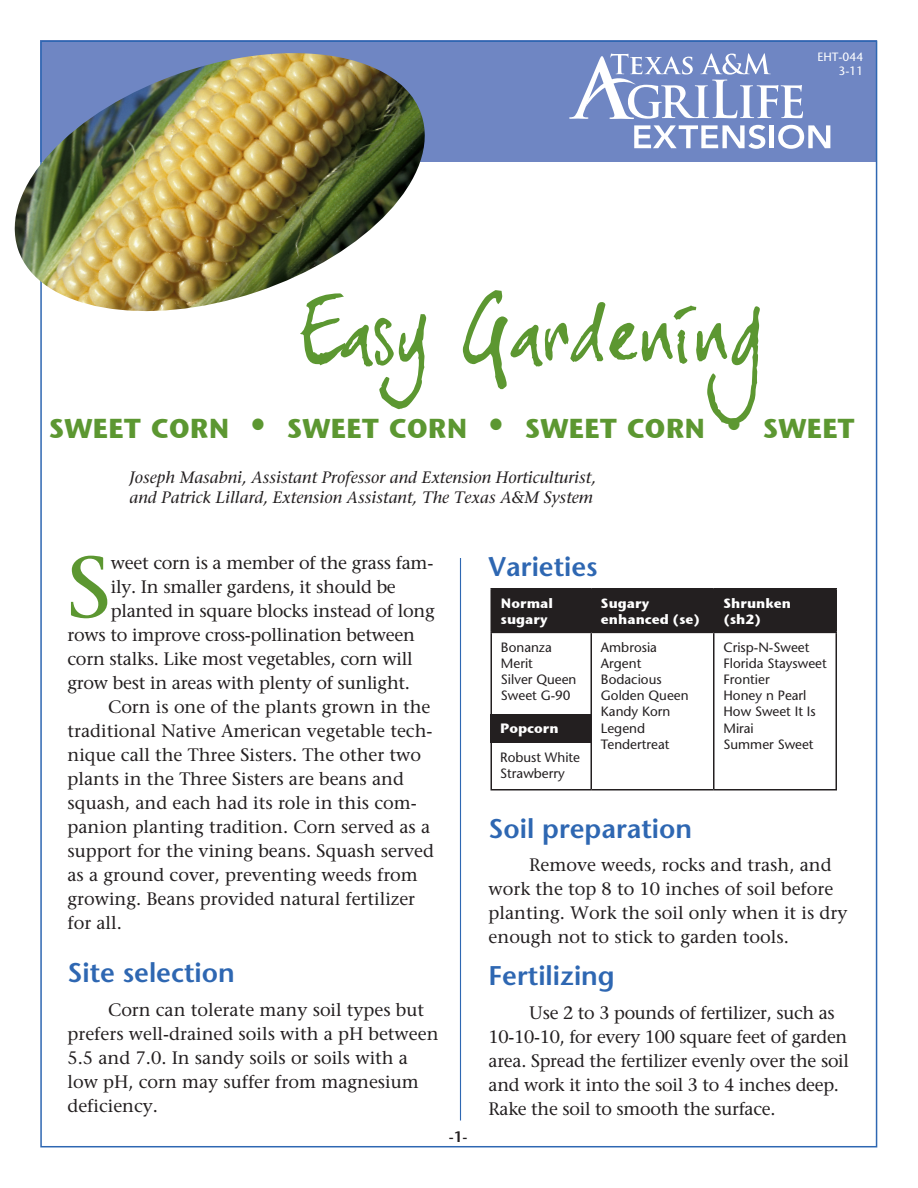
<style>
.page{position:relative;width:918px;height:1188px;background:#fff}
.page>*{position:absolute;margin:0;border:0;box-sizing:border-box;transform-origin:0 0}
.Paragraf_indent{font:86.55px "Stone Serif";color:#5c9731}
.t1{font:81.75px "joe Hand 3";color:#5c9731;scale:1.1 1}
.t2{font:700 27.3px "Stone Sans ITC";color:#5c9731}
.Subhed_paragraphs_sp{font:600 27px "Stone Sans";color:#2e67b2}
.Paragraf_indent-2{font:18px/24px "Stone Serif";color:#231f20}
.t3{font:italic 16.5px/19.8px "Stone Serif";color:#231f20}
.t4{font:600 15px "Stone Sans";color:#231f20}
.t5{font:13.5px "Stone Sans";color:#231f20}
.t6{font:700 13.5px/16.2px "Stone Sans ITC";color:#fff}
.t7{font:12px "Stone Sans";color:#fff}
.s1{font-size:39px}
</style>
<div class="page">
<div style="left:40px;top:40px;width:837px;height:122px;background:#6f86c3"></div>
<hr style="left:460px;top:558px;width:1px;height:562px;background:#2e67b2">
<img style="left:14px;top:53px;width:411px;height:276px">
<div style="left:492px;top:590px;width:344px;height:42px;background:#231f20"></div>
<svg style="left:492px;top:633px;width:344px;height:156px"></svg>
<hr style="left:490px;top:588px;width:101px;height:2px;background:#231f20">
<hr style="left:490px;top:589px;width:2px;height:43px;background:#231f20">
<hr style="left:591px;top:588px;width:123px;height:2px;background:#231f20">
<hr style="left:591px;top:589px;width:1px;height:43px;background:#231f20">
<hr style="left:714px;top:588px;width:123px;height:2px;background:#231f20">
<hr style="left:713px;top:589px;width:2px;height:43px;background:#231f20">
<hr style="left:836px;top:589px;width:1px;height:43px;background:#231f20">
<hr style="left:490px;top:632px;width:101px;height:1px;background:#231f20">
<hr style="left:490px;top:633px;width:2px;height:156px;background:#231f20">
<hr style="left:591px;top:632px;width:123px;height:1px;background:#231f20">
<hr style="left:591px;top:633px;width:1px;height:156px;background:#231f20">
<hr style="left:714px;top:632px;width:123px;height:1px;background:#231f20">
<hr style="left:713px;top:633px;width:2px;height:156px;background:#231f20">
<hr style="left:836px;top:633px;width:1px;height:156px;background:#231f20">
<hr style="left:490px;top:789px;width:101px;height:1px;background:#231f20">
<hr style="left:591px;top:789px;width:123px;height:1px;background:#231f20">
<hr style="left:714px;top:789px;width:123px;height:1px;background:#231f20">
<div style="left:490px;top:714px;width:101px;height:29px;background:#231f20"></div>
<svg style="left:569px;top:53px;width:234px;height:66px"></svg>
<svg style="left:634px;top:125px;width:131px;height:24px"></svg>
<hr style="left:770px;top:125px;width:4px;height:23px;background:#fff">
<svg style="left:778px;top:125px;width:52px;height:24px"></svg>
<p class="t7" style="left:818px;top:50px;width:47px">EHT-044</p>
<p class="t7" style="left:839px;top:64px;width:26px">3-11</p>
<p class="t1" style="left:303px;top:283px;width:421px">Easy Gardening</p>
<p class="t2" style="left:49px;top:405px;width:807px">SWEET CORN <span class="s1">•</span> SWEET CORN <span class="s1">•</span> SWEET CORN <span class="s1">•</span> SWEET</p>
<p class="t3" style="left:129px;top:468px;width:468px">Joseph Masabni, Assistant Professor and Extension Horticulturist, and Patrick Lillard, Extension Assistant, The Texas A&amp;M System</p>
<p class="Paragraf_indent" style="left:68px;top:534px;width:45px">S</p>
<p class="Paragraf_indent-2" style="left:111px;top:551px;width:324px">weet corn is a member of the grass fam-</p>
<p class="Paragraf_indent-2" style="left:111px;top:575px;width:287px">ily. In smaller gardens, it should be</p>
<p class="Paragraf_indent-2" style="left:111px;top:599px;width:325px">planted in square blocks instead of long</p>
<p class="Paragraf_indent-2" style="left:68px;top:623px;width:349px">rows to improve cross-pollination between</p>
<p class="Paragraf_indent-2" style="left:68px;top:647px;width:347px">corn stalks. Like most vegetables, corn will</p>
<p class="Paragraf_indent-2" style="left:68px;top:671px;width:344px">grow best in areas with plenty of sunlight.</p>
<p class="Paragraf_indent-2" style="left:108px;top:695px;width:324px">Corn is one of the plants grown in the</p>
<p class="Paragraf_indent-2" style="left:68px;top:719px;width:367px">traditional Native American vegetable tech-</p>
<p class="Paragraf_indent-2" style="left:68px;top:743px;width:355px">nique call the Three Sisters. The other two</p>
<p class="Paragraf_indent-2" style="left:68px;top:767px;width:338px">plants in the Three Sisters are beans and</p>
<p class="Paragraf_indent-2" style="left:68px;top:791px;width:351px">squash, and each had its role in this com-</p>
<p class="Paragraf_indent-2" style="left:68px;top:815px;width:364px">panion planting tradition. Corn served as a</p>
<p class="Paragraf_indent-2" style="left:68px;top:839px;width:368px">support for the vining beans. Squash served</p>
<p class="Paragraf_indent-2" style="left:68px;top:863px;width:352px">as a ground cover, preventing weeds from</p>
<p class="Paragraf_indent-2" style="left:68px;top:887px;width:349px">growing. Beans provided natural fertilizer</p>
<p class="Paragraf_indent-2" style="left:68px;top:911px;width:56px">for all.</p>
<p class="Subhed_paragraphs_sp" style="left:68px;top:956px;width:169px">Site selection</p>
<p class="Paragraf_indent-2" style="left:68px;top:997px;width:373px;text-indent:40px">Corn can tolerate many soil types but prefers well-drained soils with a pH between 5.5 and 7.0. In sandy soils or soils with a low pH, corn may suffer from magnesium deficiency.</p>
<p class="t4" style="left:449px;top:1127px;width:20px">-1-</p>
<p class="Subhed_paragraphs_sp" style="left:489px;top:550px;width:111px">Varieties</p>
<p class="t6" style="left:501px;top:594px;width:54px">Normal sugary</p>
<p class="t6" style="left:601px;top:594px;width:101px">Sugary enhanced (se)</p>
<p class="t6" style="left:723px;top:594px;width:69px">Shrunken (sh2)</p>
<p class="t5" style="left:501px;top:639px;width:52px">Bonanza</p>
<p class="t5" style="left:501px;top:655px;width:33px">Merit</p>
<p class="t5" style="left:501px;top:671px;width:77px">Silver Queen</p>
<p class="t5" style="left:501px;top:687px;width:71px">Sweet G-90</p>
<p class="t5" style="left:601px;top:639px;width:58px">Ambrosia</p>
<p class="t5" style="left:601px;top:655px;width:42px">Argent</p>
<p class="t5" style="left:601px;top:671px;width:62px">Bodacious</p>
<p class="t5" style="left:601px;top:687px;width:89px">Golden Queen</p>
<p class="t5" style="left:601px;top:703px;width:71px">Kandy Korn</p>
<p class="t5" style="left:601px;top:720px;width:46px">Legend</p>
<p class="t5" style="left:601px;top:736px;width:70px">Tendertreat</p>
<p class="t5" style="left:723px;top:639px;width:87px">Crisp-N-Sweet</p>
<p class="t5" style="left:723px;top:655px;width:105px">Florida Staysweet</p>
<p class="t5" style="left:723px;top:671px;width:48px">Frontier</p>
<p class="t5" style="left:723px;top:687px;width:85px">Honey n Pearl</p>
<p class="t5" style="left:723px;top:703px;width:94px">How Sweet It Is</p>
<p class="t5" style="left:723px;top:720px;width:32px">Mirai</p>
<p class="t5" style="left:723px;top:736px;width:92px">Summer Sweet</p>
<p class="t6" style="left:500px;top:719px;width:60px">Popcorn</p>
<p class="t5" style="left:500px;top:749px;width:81px">Robust White</p>
<p class="t5" style="left:500px;top:765px;width:66px">Strawberry</p>
<p class="Subhed_paragraphs_sp" style="left:489px;top:812px;width:205px">Soil preparation</p>
<p class="Paragraf_indent-2" style="left:489px;top:853px;width:360px;text-indent:40px">Remove weeds, rocks and trash, and work the top 8 to 10 inches of soil before planting. Work the soil only when it is dry enough not to stick to garden tools.</p>
<p class="Subhed_paragraphs_sp" style="left:489px;top:959px;width:128px">Fertilizing</p>
<p class="Paragraf_indent-2" style="left:489px;top:1000px;width:362px;text-indent:41px">Use 2 to 3 pounds of fertilizer, such as 10-10-10, for every 100 square feet of garden area. Spread the fertilizer evenly over the soil and work it into the soil 3 to 4 inches deep.<br>Rake the soil to smooth the surface.</p>
</div>
